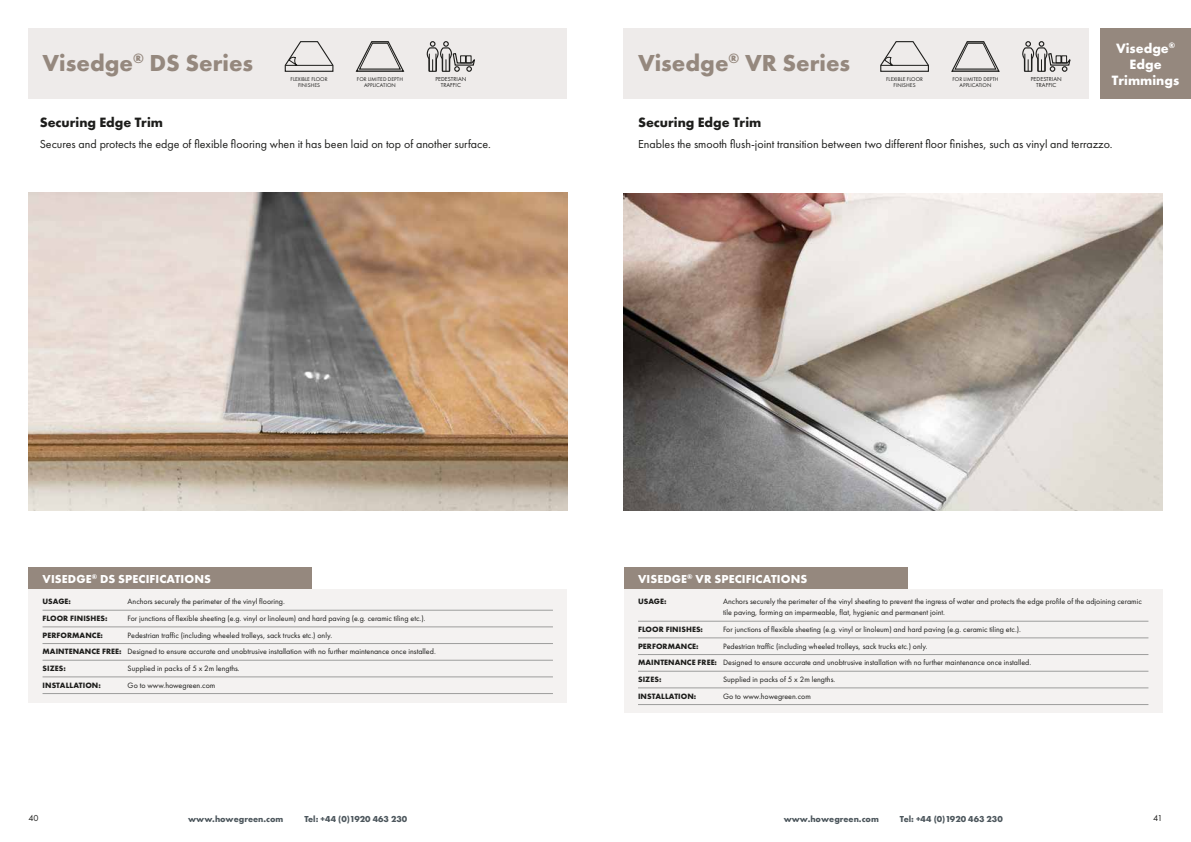
<style>
.page{position:relative;width:1191px;height:842px;background:#fff}
.page>*{position:absolute;margin:0;border:0;box-sizing:border-box;transform-origin:0 0}
.t1{font:700 24px "Futura PT";color:#95887e}
.t2{font:700 14px "Futura PT";color:#1d1d1b}
.t3{font:700 14px/16px "Futura PT";color:#fff;text-align:center}
.t4{font:12px "Futura PT";color:#1d1d1b}
.t5{font:700 12px "Futura PT";letter-spacing:.01em;color:#fff}
.t6{font:700 9px "Futura PT";color:#4c565c}
.t7{font:9px "Futura PT";color:#1d1d1b}
.t8{font:8px/16.7px "Futura PT";color:#1d1d1b}
.t9{font:700 8px "Futura PT";letter-spacing:.01em;color:#1d1d1b}
.t10{font:6px/6px "Futura PT";letter-spacing:.01em;color:#1d1d1b;text-align:center}
.t11{font:5.6px/6.4px "Futura PT";letter-spacing:.01em;color:#1d1d1b;text-align:center}
.s1{font-weight:700}
</style>
<div class="page">
<div style="left:624px;top:28px;width:465px;height:71px;background:#eeebea"></div>
<div style="left:28px;top:567px;width:284px;height:23px;background:#95887e"></div>
<div style="left:624px;top:567px;width:283px;height:23px;background:#95887e"></div>
<div style="left:1100px;top:28px;width:91px;height:71px;background:#95887e"></div>
<div style="left:28px;top:28px;width:539px;height:71px;background:#eeebea"></div>
<div style="left:28px;top:590px;width:539px;height:113px;background:#f4f2f1"></div>
<div style="left:624px;top:590px;width:538px;height:123px;background:#f4f2f1"></div>
<hr style="left:43px;top:610px;width:510px;height:1px;background:#9d9d9c">
<hr style="left:43px;top:627px;width:510px;height:1px;background:#9d9d9c">
<hr style="left:43px;top:643px;width:510px;height:1px;background:#9d9d9c">
<hr style="left:43px;top:660px;width:510px;height:1px;background:#9d9d9c">
<hr style="left:43px;top:677px;width:510px;height:1px;background:#9d9d9c">
<hr style="left:43px;top:693px;width:510px;height:1px;background:#9d9d9c">
<hr style="left:638px;top:621px;width:510px;height:1px;background:#9d9d9c">
<hr style="left:638px;top:638px;width:510px;height:1px;background:#9d9d9c">
<hr style="left:638px;top:654px;width:510px;height:1px;background:#9d9d9c">
<hr style="left:638px;top:671px;width:510px;height:1px;background:#9d9d9c">
<hr style="left:638px;top:688px;width:510px;height:1px;background:#9d9d9c">
<hr style="left:638px;top:704px;width:510px;height:1px;background:#9d9d9c">
<img style="left:624px;top:193px;width:538px;height:318px">
<img style="left:28px;top:193px;width:539px;height:317px">
<svg style="left:427px;top:41px;width:48px;height:31px"></svg>
<svg style="left:1022px;top:41px;width:48px;height:31px"></svg>
<svg style="left:355px;top:41px;width:49px;height:31px"></svg>
<svg style="left:951px;top:41px;width:48px;height:31px"></svg>
<svg style="left:285px;top:41px;width:48px;height:31px"></svg>
<svg style="left:880px;top:41px;width:49px;height:31px"></svg>
<h1 class="t1" style="left:43px;top:47px;width:212px">Visedge<sup>®</sup> DS Series</h1>
<h1 class="t1" style="left:638px;top:47px;width:214px">Visedge<sup>®</sup> VR Series</h1>
<p class="t11" style="left:357px;top:76px;width:48px">FOR LIMITED DEPTH<br>APPLICATION</p>
<p class="t11" style="left:952px;top:76px;width:48px">FOR LIMITED DEPTH<br>APPLICATION</p>
<p class="t11" style="left:291px;top:76px;width:38px">FLEXIBLE FLOOR<br>FINISHES</p>
<p class="t11" style="left:886px;top:76px;width:38px">FLEXIBLE FLOOR<br>FINISHES</p>
<p class="t10" style="left:435px;top:76px;width:33px">PEDESTRIAN<br>TRAFFIC</p>
<p class="t10" style="left:1030px;top:76px;width:33px">PEDESTRIAN<br>TRAFFIC</p>
<h2 class="t3" style="left:1112px;top:40px;width:69px">Visedge<sup>®<br></sup>Edge<br>Trimmings</h2>
<h2 class="t2" style="left:40px;top:113px;width:125px">Securing Edge Trim</h2>
<h3 class="t4" style="left:40px;top:137px;width:453px">Secures and protects the edge of flexible flooring when it has been laid on top of another surface.</h3>
<h2 class="t2" style="left:638px;top:113px;width:125px">Securing Edge Trim</h2>
<h3 class="t4" style="left:638px;top:137px;width:476px">Enables the smooth flush-joint transition between two different floor finishes, such as vinyl and terrazzo.</h3>
<h3 class="t5" style="left:43px;top:571px;width:170px">VISEDGE<sup>®</sup> DS SPECIFICATIONS</h3>
<h3 class="t5" style="left:638px;top:571px;width:171px">VISEDGE<sup>®</sup> VR SPECIFICATIONS</h3>
<p class="t9" style="left:43px;top:596px;width:30px">USAGE:</p>
<p class="t8" style="left:128px;top:593px;width:159px">Anchors securely the perimeter of the vinyl flooring.</p>
<p class="t9" style="left:43px;top:613px;width:66px">FLOOR FINISHES:</p>
<p class="t8" style="left:128px;top:610px;width:299px">For junctions of flexible sheeting (e.g. vinyl or linoleum) and hard paving (e.g. ceramic tiling etc.).</p>
<p class="t9" style="left:43px;top:630px;width:62px">PERFORMANCE:</p>
<p class="t8" style="left:43px;top:627px;width:395px;text-indent:85px">Pedestrian traffic (including wheeled trolleys, sack trucks etc.) only.<br><span class="s1">MAINTENANCE FREE:</span> Designed to ensure accurate and unobtrusive installation with no further maintenance once installed.<br><span class="s1">SIZES:</span></p>
<p class="t8" style="left:128px;top:660px;width:114px">Supplied in packs of 5 x 2m lengths.</p>
<p class="t9" style="left:43px;top:680px;width:60px">INSTALLATION:</p>
<p class="t8" style="left:128px;top:677px;width:89px">Go to www.howegreen.com</p>
<p class="t9" style="left:638px;top:596px;width:30px">USAGE:</p>
<p class="t8" style="left:723px;top:596px;width:420px;line-height:11px">Anchors securely the perimeter of the vinyl sheeting to prevent the ingress of water and protects the edge profile of the adjoining ceramic tile paving, forming an impermeable, flat, hygienic and permanent joint.</p>
<p class="t9" style="left:638px;top:624px;width:66px">FLOOR FINISHES:</p>
<p class="t8" style="left:723px;top:621px;width:299px">For junctions of flexible sheeting (e.g. vinyl or linoleum) and hard paving (e.g. ceramic tiling etc.).</p>
<p class="t9" style="left:638px;top:641px;width:62px">PERFORMANCE:</p>
<p class="t8" style="left:638px;top:638px;width:395px;text-indent:85px">Pedestrian traffic (including wheeled trolleys, sack trucks etc.) only.<br><span class="s1">MAINTENANCE FREE:</span> Designed to ensure accurate and unobtrusive installation with no further maintenance once installed.<br><span class="s1">SIZES:</span></p>
<p class="t8" style="left:723px;top:671px;width:114px">Supplied in packs of 5 x 2m lengths.</p>
<p class="t9" style="left:638px;top:691px;width:60px">INSTALLATION:</p>
<p class="t8" style="left:723px;top:688px;width:89px">Go to www.howegreen.com</p>
<p class="t7" style="left:28px;top:812px;width:12px">40</p>
<p class="t6" style="left:188px;top:813px;width:97px">www.howegreen.com</p>
<p class="t6" style="left:304px;top:813px;width:104px">Tel: +44 (0)1920 463 230</p>
<p class="t6" style="left:783px;top:813px;width:97px">www.howegreen.com</p>
<p class="t6" style="left:900px;top:813px;width:104px">Tel: +44 (0)1920 463 230</p>
<p class="t7" style="left:1153px;top:812px;width:11px">41</p>
</div>
